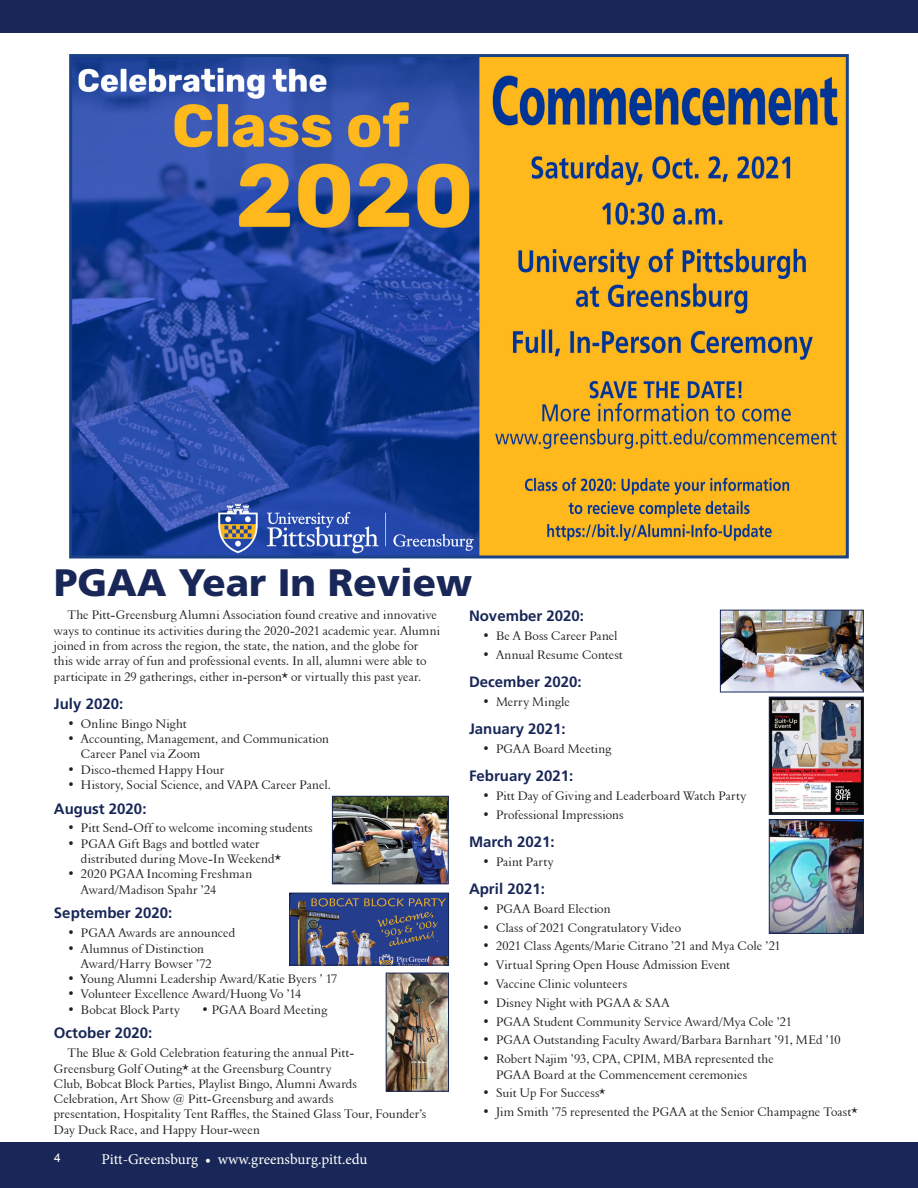
<style>
.page{position:relative;width:918px;height:1188px;background:#fff}
.page>*{position:absolute;margin:0;border:0;box-sizing:border-box;transform-origin:0 0}
.Frutiger_Headline_5{font:900 38.25px "Frutiger";color:#182757}
.Fruiter_article_Subh{font:700 15px "Frutiger";color:#182757}
.t1{font:15px "Minion Pro";letter-spacing:-.01em;color:#fff}
.Aldine_body_8_5pt_5{font:12.75px/15.3px "Aldine 401 BT Roman A";letter-spacing:.01em;color:#231f20}
.t2{font:12px "Arial";color:#fff}
</style>
<div class="page">
<img style="left:334px;top:798px;width:113px;height:84px">
<div style="left:332px;top:796px;width:117px;height:88px;border:1px solid #182757"></div>
<img style="left:291px;top:895px;width:156px;height:68px">
<div style="left:289px;top:893px;width:160px;height:72px;border:1px solid #182757"></div>
<img style="left:388px;top:975px;width:59px;height:115px">
<div style="left:386px;top:973px;width:63px;height:119px;border:1px solid #182757"></div>
<img style="left:771px;top:699px;width:91px;height:114px">
<div style="left:769px;top:697px;width:95px;height:118px;border:1px solid #182757"></div>
<img style="left:771px;top:821px;width:91px;height:111px">
<div style="left:769px;top:819px;width:95px;height:115px;border:1px solid #182757"></div>
<img style="left:722px;top:612px;width:140px;height:78px">
<div style="left:720px;top:610px;width:144px;height:82px;border:1px solid #182757"></div>
<img style="left:73px;top:58px;width:772px;height:496px">
<div style="left:69px;top:54px;width:780px;height:504px;border:3px solid #1c4286"></div>
<div style="left:0;top:1142px;width:918px;height:46px;background:#182757"></div>
<div style="left:0;top:0;width:918px;height:32px;background:#182757"></div>
<p class="Frutiger_Headline_5" style="left:54px;top:560px;width:420px">PGAA Year In Review</p>
<p class="Aldine_body_8_5pt_5" style="left:54px;top:607px;width:388px;text-indent:14px">The Pitt-Greensburg Alumni Association found creative and innovative ways to continue its activities during the 2020-2021 academic year. Alumni joined in from across the region, the state, the nation, and the globe for this wide array of fun and professional events. In all, alumni were able to participate in 29 gatherings, either in-person* or virtually this past year.</p>
<p class="Fruiter_article_Subh" style="left:54px;top:695px;width:71px">July 2020:</p>
<p class="Aldine_body_8_5pt_5" style="left:67px;top:716px;width:121px">• Online Bingo Night</p>
<p class="Aldine_body_8_5pt_5" style="left:81px;top:731px;width:250px;text-indent:-14px">• Accounting, Management, and Communication<br>Career Panel via Zoom</p>
<p class="Aldine_body_8_5pt_5" style="left:67px;top:762px;width:158px">• Disco-themed Happy Hour</p>
<p class="Aldine_body_8_5pt_5" style="left:67px;top:777px;width:265px">• History, Social Science, and VAPA Career Panel.</p>
<p class="Fruiter_article_Subh" style="left:54px;top:800px;width:94px">August 2020:</p>
<p class="Aldine_body_8_5pt_5" style="left:67px;top:820px;width:247px">• Pitt Send-Off to welcome incoming students</p>
<p class="Aldine_body_8_5pt_5" style="left:81px;top:836px;width:201px;text-indent:-14px">• PGAA Gift Bags and bottled water distributed during Move-In Weekend*</p>
<p class="Aldine_body_8_5pt_5" style="left:81px;top:866px;width:173px;text-indent:-14px">• 2020 PGAA Incoming Freshman<br>Award/Madison Spahr ’24</p>
<p class="Fruiter_article_Subh" style="left:54px;top:904px;width:120px">September 2020:</p>
<p class="Aldine_body_8_5pt_5" style="left:67px;top:925px;width:170px">• PGAA Awards are announced</p>
<p class="Aldine_body_8_5pt_5" style="left:81px;top:940px;width:132px;text-indent:-14px">• Alumnus of Distinction<br>Award/Harry Bowser ’72</p>
<p class="Aldine_body_8_5pt_5" style="left:67px;top:971px;width:271px">• Young Alumni Leadership Award/Katie Byers ’ 17</p>
<p class="Aldine_body_8_5pt_5" style="left:67px;top:986px;width:235px">• Volunteer Excellence Award/Huong Vo ’14</p>
<p class="Aldine_body_8_5pt_5" style="left:67px;top:1002px;width:114px">• Bobcat Block Party</p>
<p class="Aldine_body_8_5pt_5" style="left:201px;top:1002px;width:127px">• PGAA Board Meeting</p>
<p class="Fruiter_article_Subh" style="left:54px;top:1024px;width:100px">October 2020:</p>
<p class="Aldine_body_8_5pt_5" style="left:54px;top:1045px;width:374px;text-indent:14px">The Blue &amp; Gold Celebration featuring the annual Pitt-<br>Greensburg Golf Outing* at the Greensburg Country<br>Club, Bobcat Block Parties, Playlist Bingo, Alumni Awards<br>Celebration, Art Show @ Pitt-Greensburg and awards<br>presentation, Hospitality Tent Raffles, the Stained Glass Tour, Founder’s Day Duck Race, and Happy Hour-ween</p>
<p class="t2" style="left:54px;top:1150px;width:8px">4</p>
<p class="t1" style="left:102px;top:1149px;width:268px">Pitt-Greensburg • www.greensburg.pitt.edu</p>
<p class="Fruiter_article_Subh" style="left:469px;top:607px;width:117px">November 2020:</p>
<p class="Aldine_body_8_5pt_5" style="left:483px;top:628px;width:137px">• Be A Boss Career Panel</p>
<p class="Aldine_body_8_5pt_5" style="left:483px;top:647px;width:142px">• Annual Resume Contest</p>
<p class="Fruiter_article_Subh" style="left:469px;top:673px;width:114px">December 2020:</p>
<p class="Aldine_body_8_5pt_5" style="left:483px;top:694px;width:89px">• Merry Mingle</p>
<p class="Fruiter_article_Subh" style="left:469px;top:720px;width:98px">January 2021:</p>
<p class="Aldine_body_8_5pt_5" style="left:483px;top:741px;width:130px">• PGAA Board Meeting</p>
<p class="Fruiter_article_Subh" style="left:469px;top:767px;width:106px">February 2021:</p>
<p class="Aldine_body_8_5pt_5" style="left:483px;top:788px;width:265px">• Pitt Day of Giving and Leaderboard Watch Party</p>
<p class="Aldine_body_8_5pt_5" style="left:483px;top:807px;width:143px">• Professional Impressions</p>
<p class="Fruiter_article_Subh" style="left:469px;top:833px;width:87px">March 2021:</p>
<p class="Aldine_body_8_5pt_5" style="left:483px;top:854px;width:73px">• Paint Party</p>
<p class="Fruiter_article_Subh" style="left:469px;top:880px;width:77px">April 2021:</p>
<p class="Aldine_body_8_5pt_5" style="left:483px;top:901px;width:130px">• PGAA Board Election</p>
<p class="Aldine_body_8_5pt_5" style="left:483px;top:920px;width:200px">• Class of 2021 Congratulatory Video</p>
<p class="Aldine_body_8_5pt_5" style="left:483px;top:938px;width:300px">• 2021 Class Agents/Marie Citrano ’21 and Mya Cole ’21</p>
<p class="Aldine_body_8_5pt_5" style="left:483px;top:957px;width:249px">• Virtual Spring Open House Admission Event</p>
<p class="Aldine_body_8_5pt_5" style="left:483px;top:976px;width:146px">• Vaccine Clinic volunteers</p>
<p class="Aldine_body_8_5pt_5" style="left:483px;top:995px;width:188px">• Disney Night with PGAA &amp; SAA</p>
<p class="Aldine_body_8_5pt_5" style="left:483px;top:1014px;width:311px">• PGAA Student Community Service Award/Mya Cole ’21</p>
<p class="Aldine_body_8_5pt_5" style="left:483px;top:1032px;width:360px">• PGAA Outstanding Faculty Award/Barbara Barnhart ’91, MEd ’10</p>
<p class="Aldine_body_8_5pt_5" style="left:496px;top:1051px;width:279px;text-indent:-14px">• Robert Najim ’93, CPA, CPIM, MBA represented the<br>PGAA Board at the Commencement ceremonies</p>
<p class="Aldine_body_8_5pt_5" style="left:483px;top:1085px;width:124px">• Suit Up For Success*</p>
<p class="Aldine_body_8_5pt_5" style="left:483px;top:1104px;width:377px">• Jim Smith ’75 represented the PGAA at the Senior Champagne Toast*</p>
</div>
